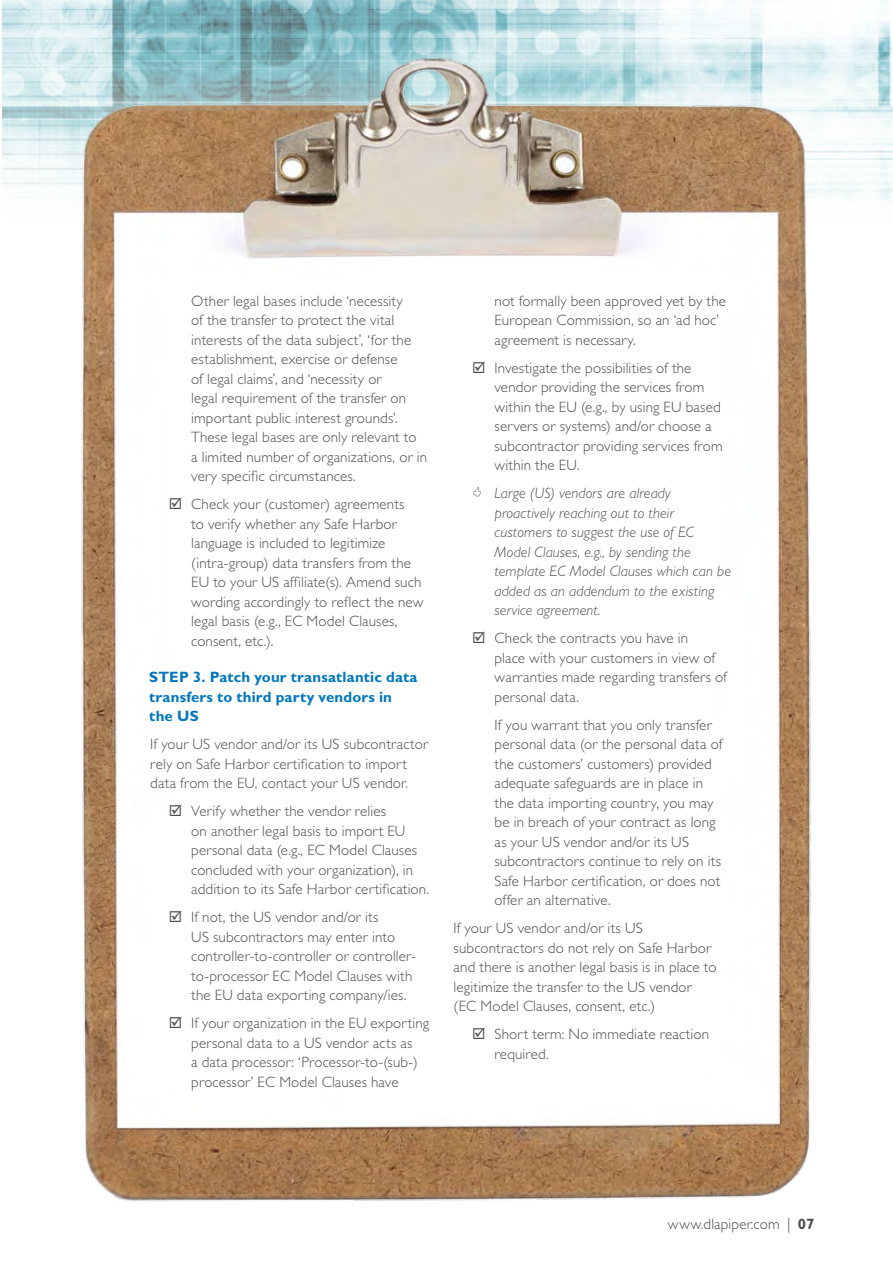
<style>
.page{position:relative;width:893px;height:1263px;background:#fff}
.page>*{position:absolute;margin:0;border:0;box-sizing:border-box;transform-origin:0 0}
.t1{font:300 15px/19.5px "Gill Sans Std";letter-spacing:.01em;color:#4d4d4f}
.t2{font:italic 300 15px/19.5px "Gill Sans Std";letter-spacing:.005em;color:#4d4d4f}
.t3{font:700 15px/19.5px "Gill Sans Std";letter-spacing:.01em;color:#0077be}
.s1{font-weight:700}
</style>
<div class="page">
<img style="left:2px;top:0;width:891px;height:200px">
<img style="left:62px;top:43px;width:769px;height:1159px">
<svg style="left:473px;top:487px;width:8px;height:9px"></svg>
<p class="t1" style="left:191px;top:291px;width:237px">Other legal bases include ‘necessity<br>of the transfer to protect the vital interests of the data subject’, ‘for the establishment, exercise or defense<br>of legal claims’, and ‘necessity or<br>legal requirement of the transfer on important public interest grounds’.<br>These legal bases are only relevant to<br>a limited number of organizations, or in very specific circumstances.</p>
<p class="t1" style="left:191px;top:495px;width:234px;text-indent:-22px">☑ Check your (customer) agreements<br>to verify whether any Safe Harbor language is included to legitimize (intra-group) data transfers from the EU to your US affiliate(s). Amend such wording accordingly to reflect the new legal basis (e.g., EC Model Clauses, consent, etc.).</p>
<p class="t3" style="left:149px;top:667px;width:270px">STE P 3. Patch your transatlantic data transfers to third party vendors in the US</p>
<p class="t1" style="left:150px;top:735px;width:279px">If your US vendor and/or its US subcontractor rely on Safe Harbor certification to import data from the EU, contact your US vendor.</p>
<p class="t1" style="left:191px;top:802px;width:239px;text-indent:-22px">☑ Verify whether the vendor relies<br>on another legal basis to import EU personal data (e.g., EC Model Clauses concluded with your organization), in addition to its Safe Harbor certification.</p>
<p class="t1" style="left:191px;top:908px;width:226px;text-indent:-22px">☑ If not, the US vendor and/or its<br>US subcontractors may enter into controller-to-controller or controller&shy;to-processor EC Model Clauses with the EU data exporting company/ies.</p>
<p class="t1" style="left:191px;top:1014px;width:239px;text-indent:-22px">☑ If your organization in the EU exporting personal data to a US vendor acts as<br>a data processor: ‘Processor-to-(sub-) processor’ EC Model Clauses have</p>
<p class="t1" style="left:495px;top:291px;width:233px">not formally been approved yet by the<br>European Commission, so an ‘ad hoc’ agreement is necessary.</p>
<p class="t1" style="left:495px;top:358px;width:230px;text-indent:-22px">☑ Investigate the possibilities of the vendor providing the services from within the EU (e.g., by using EU based servers or systems) and/or choose a subcontractor providing services from within the EU.</p>
<p class="t2" style="left:495px;top:484px;width:238px">Large (US) vendors are already proactively reaching out to their customers to suggest the use of EC<br>Model Clauses, e.g., by sending the template EC Model Clauses which can be added as an addendum to the existing service agreement.</p>
<p class="t1" style="left:495px;top:629px;width:234px;text-indent:-22px">☑ Check the contracts you have in<br>place with your customers in view of warranties made regarding transfers of personal data.</p>
<p class="t1" style="left:495px;top:715px;width:229px">If you warrant that you only transfer personal data (or the personal data of the customers’ customers) provided adequate safeguards are in place in the data importing country, you may be in breach of your contract as long as your US vendor and/or its US subcontractors continue to rely on its Safe Harbor certification, or does not offer an alternative.</p>
<p class="t1" style="left:454px;top:919px;width:264px">If your US vendor and/or its US subcontractors do not rely on Safe Harbor and there is another legal basis is in place to legitimize the transfer to the US vendor (EC Model Clauses, consent, etc.)</p>
<p class="t1" style="left:495px;top:1025px;width:216px;text-indent:-22px">☑ Short term: No immediate reaction required.</p>
<p class="t1" style="left:668px;top:1215px;width:148px">www.dlapiper.com | <span class="s1">07</span></p>
</div>
